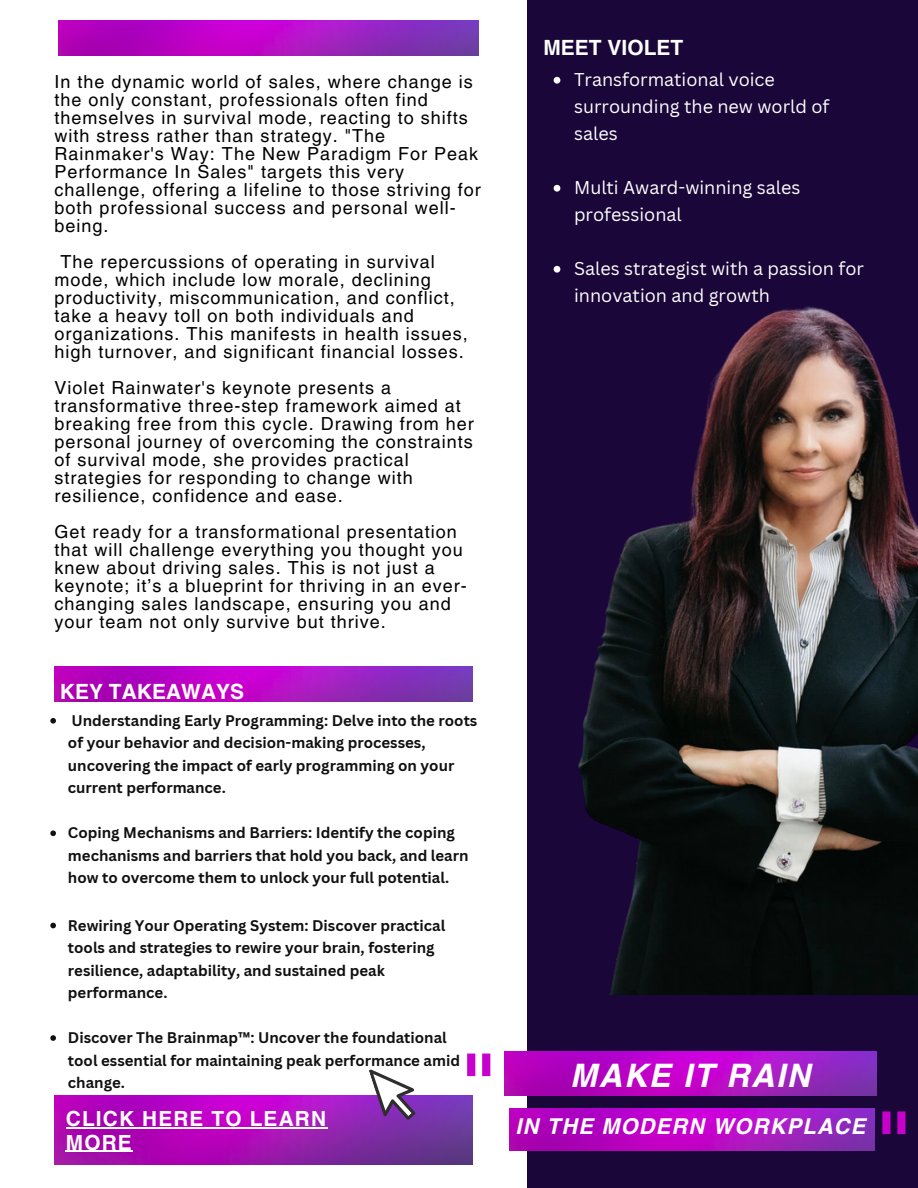
<style>
.page{position:relative;width:918px;height:1188px;background:#fff}
.page>*{position:absolute;margin:0;border:0;box-sizing:border-box;transform-origin:0 0}
.t1{font:700 83.4px "Helvetica LT Pro";color:#c700cb}
.t2{font:italic 700 32.4px "Helvetica LT Pro";letter-spacing:.055em;color:#fff}
.t3{font:italic 700 21.9px "Helvetica LT Pro";letter-spacing:.055em;color:#fff}
.t4{font:700 21px "Helvetica LT Pro";color:#fff}
.t5{font:700 20.85px/23.7px "Helvetica LT Pro";letter-spacing:.055em;color:#fff}
.t6{font:18px/18px "Helvetica LT Pro";letter-spacing:.055em;color:#000}
.t7{font:18px/27px "Canva Sans";color:#fff}
.t8{font:700 15px/22.5px "Canva Sans";color:#101010}
</style>
<div class="page">
<img style="left:59px;top:21px;width:419px;height:35px">
<div style="left:527px;top:0;width:391px;height:1188px;background:#1a0638"></div>
<img style="left:55px;top:1095px;width:417px;height:69px">
<hr style="left:66px;top:1127px;width:261px;height:1px;background:#fff">
<hr style="left:66px;top:1151px;width:67px;height:1px;background:#fff">
<svg style="left:369px;top:1069px;width:47px;height:51px"></svg>
<img style="left:55px;top:666px;width:389px;height:35px">
<img style="left:505px;top:1052px;width:371px;height:44px">
<img style="left:510px;top:1109px;width:364px;height:41px">
<img style="left:444px;top:270px;width:474px;height:724px">
<svg style="left:50px;top:718px;width:6px;height:6px"></svg>
<svg style="left:50px;top:830px;width:6px;height:6px"></svg>
<svg style="left:50px;top:923px;width:6px;height:5px"></svg>
<svg style="left:50px;top:1035px;width:6px;height:6px"></svg>
<svg style="left:554px;top:77px;width:6px;height:7px"></svg>
<svg style="left:554px;top:185px;width:6px;height:7px"></svg>
<svg style="left:554px;top:266px;width:6px;height:7px"></svg>
<h2 class="t6" style="left:54px;top:74px;width:428px">In the dynamic world of sales, where change is the only constant, professionals often find themselves in survival mode, reacting to shifts with stress rather than strategy. "The Rainmaker's Way: The New Paradigm For Peak Performance In Sales" targets this very challenge, offering a lifeline to those striving for both professional success and personal well&shy;being.</h2>
<p class="t6" style="left:54px;top:254px;width:415px;text-indent:6px">The repercussions of operating in survival mode, which include low morale, declining productivity, miscommunication, and conflict, take a heavy toll on both individuals and organizations. This manifests in health issues, high turnover, and significant financial losses.</p>
<p class="t6" style="left:54px;top:380px;width:421px">Violet Rainwater's keynote presents a transformative three-step framework aimed at breaking free from this cycle. Drawing from her personal journey of overcoming the constraints of survival mode, she provides practical strategies for responding to change with resilience, confidence and ease.</p>
<p class="t6" style="left:54px;top:524px;width:414px">Get ready for a transformational presentation that will challenge everything you thought you knew about driving sales. This is not just a keynote; it’s a blueprint for thriving in an ever&shy;changing sales landscape, ensuring you and your team not only survive but thrive.</p>
<p class="t4" style="left:60px;top:684px;width:186px">KEY TAKEAWAYS</p>
<p class="t8" style="left:68px;top:709px;width:411px">Understanding Early Programming: Delve into the roots of your behavior and decision-making processes, uncovering the impact of early programming on your current performance.</p>
<p class="t8" style="left:68px;top:821px;width:402px">Coping Mechanisms and Barriers: Identify the coping mechanisms and barriers that hold you back, and learn how to overcome them to unlock your full potential.</p>
<p class="t8" style="left:68px;top:914px;width:379px">Rewiring Your Operating System: Discover practical tools and strategies to rewire your brain, fostering resilience, adaptability, and sustained peak performance.</p>
<p class="t8" style="left:68px;top:1026px;width:394px">Discover The Brainmap™: Uncover the foundational tool essential for maintaining peak performance amid change.</p>
<h2 class="t1" style="left:459px;top:1054px;width:41px">"</h2>
<p class="t5" style="left:66px;top:1109px;width:262px">CLICK HERE TO LEARN<br>MORE</p>
<p class="t4" style="left:544px;top:40px;width:141px">MEET VIOLET</p>
<p class="t7" style="left:574px;top:65px;width:257px">Transformational voice surrounding the new world of sales</p>
<p class="t7" style="left:574px;top:173px;width:228px">Multi Award-winning sales professional</p>
<p class="t7" style="left:574px;top:254px;width:291px">Sales strategist with a passion for innovation and growth</p>
<h2 class="t2" style="left:570px;top:1063px;width:242px">MAKE IT RAIN</h2>
<h2 class="t3" style="left:515px;top:1118px;width:352px">IN THE MODERN WORKPLACE</h2>
<h2 class="t1" style="left:874px;top:1111px;width:41px">"</h2>
</div>
